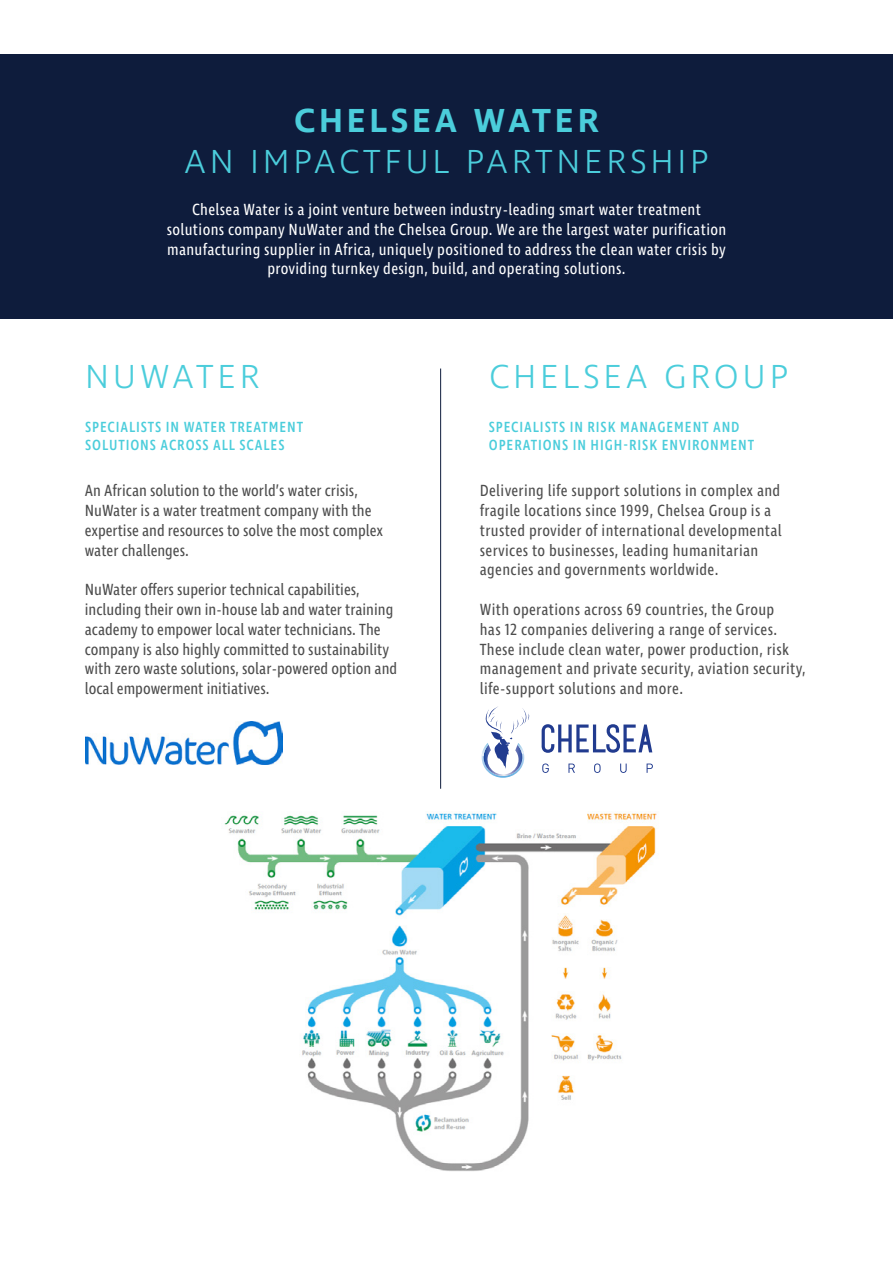
<style>
.page{position:relative;width:893px;height:1263px;background:#fff}
.page>*{position:absolute;margin:0;border:0;box-sizing:border-box;transform-origin:0 0}
.t1{font:300 34.05px "Ingra";letter-spacing:.11em;color:#4bcddb}
.t2{font:600 34.05px "Ingra";letter-spacing:.11em;color:#4bcddb}
.t3{font:16.5px/19.8px "Ingra Cd";letter-spacing:.005em;color:#4d4d4d}
.t4{font:16.5px/19.8px "Ingra Cd";letter-spacing:.02em;color:#fff;text-align:center}
.t5{font:500 15px/18px "Ingra Cd";letter-spacing:.06em;color:#4bcddb}
</style>
<div class="page">
<hr style="left:440px;top:368px;width:1px;height:421px;background:#0e1c3c">
<div style="left:0;top:54px;width:893px;height:265px;background:#0e1c3c"></div>
<img style="left:85px;top:721px;width:197px;height:44px">
<svg style="left:542px;top:724px;width:110px;height:29px"></svg>
<svg style="left:542px;top:763px;width:7px;height:10px"></svg>
<svg style="left:568px;top:763px;width:7px;height:10px"></svg>
<svg style="left:594px;top:763px;width:7px;height:10px"></svg>
<svg style="left:620px;top:763px;width:7px;height:10px"></svg>
<svg style="left:647px;top:763px;width:6px;height:10px"></svg>
<svg style="left:482px;top:706px;width:47px;height:72px"></svg>
<img style="left:224px;top:811px;width:433px;height:360px">
<h1 class="t2" style="left:294px;top:100px;width:306px">CHELSEA WATER</h1>
<h1 class="t1" style="left:184px;top:141px;width:526px">AN IMPACTFUL PARTNERSHIP</h1>
<p class="t4" style="left:167px;top:200px;width:561px">Chelsea Water is a joint venture between industry-leading smart water treatment solutions company NuWater and the Chelsea Group. We are the largest water purification manufacturing supplier in Africa, uniquely positioned to address the clean water crisis by providing turnkey design, build, and operating solutions.</p>
<h1 class="t1" style="left:85px;top:355px;width:176px">NUWATER</h1>
<p class="t5" style="left:85px;top:419px;width:220px">SPECIALISTS IN WATER TREATMENT<br>SOLUTIONS ACROSS ALL SCALES</p>
<p class="t3" style="left:85px;top:481px;width:300px">An African solution to the world’s water crisis, NuWater is a water treatment company with the expertise and resources to solve the most complex water challenges.</p>
<p class="t3" style="left:85px;top:580px;width:314px">NuWater offers superior technical capabilities, including their own in-house lab and water training academy to empower local water technicians. The company is also highly committed to sustainability with zero waste solutions, solar-powered option and local empowerment initiatives.</p>
<h1 class="t1" style="left:489px;top:355px;width:301px">CHELSEA GROUP</h1>
<p class="t5" style="left:489px;top:419px;width:267px">SPECIALISTS IN RISK MANAGEMENT AND<br>OPERATIONS IN HIGH-RISK ENVIRONMENT</p>
<p class="t3" style="left:480px;top:481px;width:303px">Delivering life support solutions in complex and fragile locations since 1999, Chelsea Group is a trusted provider of international developmental services to businesses, leading humanitarian agencies and governments worldwide.</p>
<p class="t3" style="left:480px;top:600px;width:327px">With operations across 69 countries, the Group<br>has 12 companies delivering a range of services.<br>These include clean water, power production, risk management and private security, aviation security, life-support solutions and more.</p>
</div>
